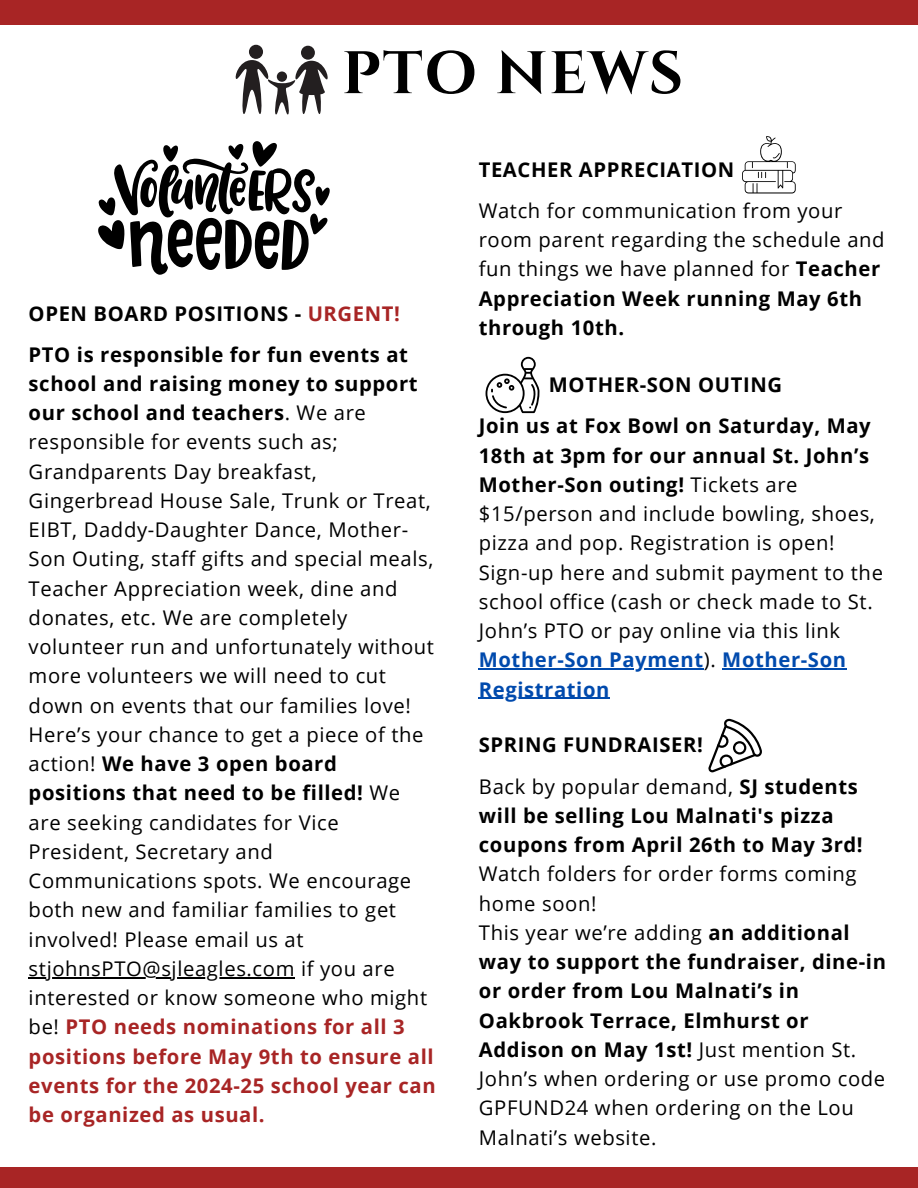
<style>
.page{position:relative;width:918px;height:1188px;background:#fff}
.page>*{position:absolute;margin:0;border:0;box-sizing:border-box;transform-origin:0 0}
.t1{font:700 59.85px "Cinzel";letter-spacing:.03em;color:#000}
.t2{font:20.25px/29.2px "Open Sans";letter-spacing:.03em;color:#000}
.t3{font:700 20.25px/29.2px "Open Sans";letter-spacing:.03em;color:#000}
.t4{font:700 20.25px/29.2px "Open Sans";letter-spacing:.03em;color:#a82525}
.t5{font:700 20.25px "Open Sans";letter-spacing:.03em;color:#004aad}
.s1{color:#a82525}
.s2{font-weight:700}
.s3{font-weight:400;color:#000}
.s4{font-weight:400}
</style>
<div class="page">
<div style="left:0;top:1168px;width:918px;height:20px;background:#a82525"></div>
<div style="left:0;top:0;width:918px;height:25px;background:#a82525"></div>
<div style="left:249px;top:45px;width:14px;height:14px;background:#231f20;border-radius:50%"></div>
<div style="left:301px;top:46px;width:14px;height:14px;background:#231f20;border-radius:50%"></div>
<svg style="left:235px;top:60px;width:93px;height:54px"></svg>
<svg style="left:98px;top:141px;width:232px;height:134px"></svg>
<svg style="left:742px;top:136px;width:54px;height:57px"></svg>
<svg style="left:486px;top:357px;width:53px;height:56px"></svg>
<svg style="left:708px;top:719px;width:54px;height:53px"></svg>
<hr style="left:29px;top:977px;width:266px;height:1px;background:#000">
<hr style="left:479px;top:669px;width:225px;height:1px;background:#004aad">
<hr style="left:722px;top:669px;width:125px;height:1px;background:#004aad">
<hr style="left:479px;top:698px;width:131px;height:1px;background:#004aad">
<p class="t1" style="left:342px;top:35px;width:343px">PTO NEWS</p>
<p class="t3" style="left:29px;top:298px;width:373px">OPEN BOARD POSITIONS - <span class="s1">URGENT!</span></p>
<h1 class="t2" style="left:29px;top:339px;width:407px"><span class="s2">PTO is responsible for fun events at school and raising money to support our school and teachers</span>. We are responsible for events such as; Grandparents Day breakfast, Gingerbread House Sale, Trunk or Treat, EIBT, Daddy-Daughter Dance, Mother-Son Outing, staff gifts and special meals, Teacher Appreciation week, dine and donates, etc. We are completely volunteer run and unfortunately without more volunteers we will need to cut down on events that our families love!</h1>
<p class="t2" style="left:29px;top:719px;width:396px">Here’s your chance to get a piece of the action! <span class="s2">We have 3 open board positions that need to be filled!</span> We are seeking candidates for Vice<br>President, Secretary and<br>Communications spots. We encourage both new and familiar families to get involved! Please email us at</p>
<h2 class="t4" style="left:29px;top:953px;width:409px"><span class="s3">stjohnsPTO@sjleagles.com if you are interested or know someone who might be!</span> PTO needs nominations for all 3 positions before May 9th to ensure all events for the 2024-25 school year can be organized as usual.</h2>
<p class="t3" style="left:479px;top:154px;width:257px">TEACHER APPRECIATION</p>
<p class="t2" style="left:479px;top:195px;width:407px">Watch for communication from your room parent regarding the schedule and fun things we have planned for <span class="s2">Teacher<br>Appreciation Week running May 6th through 10th.</span></p>
<h2 class="t3" style="left:549px;top:370px;width:235px">MOTHER-SON OUTING</h2>
<h2 class="t2" style="left:479px;top:411px;width:406px"><span class="s2">Join us at Fox Bowl on Saturday, May 18th at 3pm for our annual St. John’s Mother-Son outing!</span> Tickets are $15/person and include bowling, shoes, pizza and pop. Registration is open!<br>Sign-up here and submit payment to the school office (cash or check made to St.<br>John’s PTO or pay online via this link</h2>
<p class="t5" style="left:479px;top:646px;width:369px">Mother-Son Payment<span class="s3">).</span> Mother-Son</p>
<p class="t5" style="left:479px;top:675px;width:132px">Registration</p>
<h2 class="t3" style="left:479px;top:730px;width:226px">SPRING FUNDRAISER!</h2>
<p class="t3" style="left:479px;top:771px;width:385px"><span class="s4">Back by popular demand,</span> SJ students will be selling Lou Malnati's pizza coupons from April 26th to May 3rd!<br><span class="s4">Watch folders for order forms coming home soon!</span></p>
<p class="t3" style="left:479px;top:917px;width:409px"><span class="s4">This year we’re adding</span> an additional way to support the fundraiser, dine-in or order from Lou Malnati’s in<br>Oakbrook Terrace, Elmhurst or<br>Addison on May 1st! <span class="s4">Just mention St.<br>John’s when ordering or use promo code<br>GPFUND24 when ordering on the Lou<br>Malnati’s website.</span></p>
</div>
